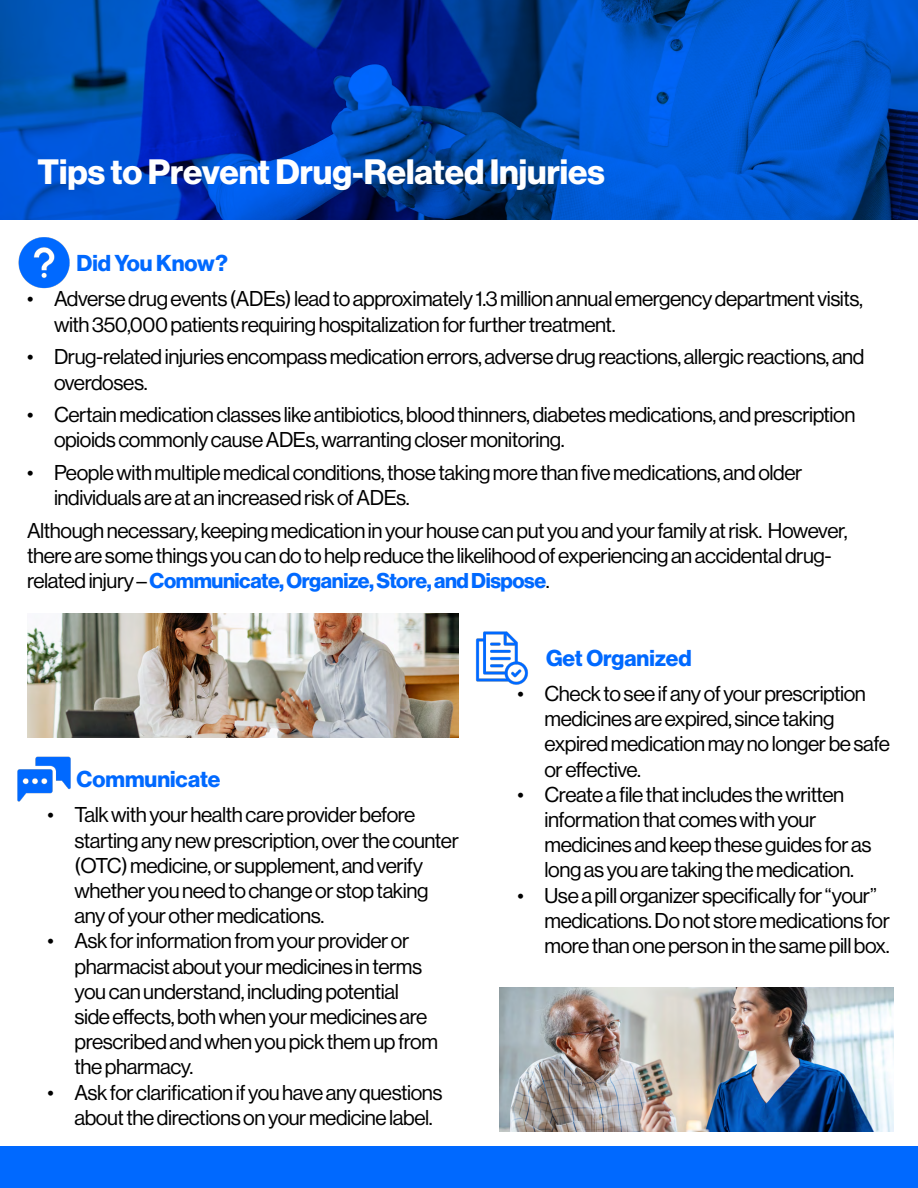
<style>
.page{position:relative;width:918px;height:1188px;background:#fff}
.page>*{position:absolute;margin:0;border:0;box-sizing:border-box;transform-origin:0 0}
.t1{font:34.5px "N Haas Grotesk DS Pro 75 Bd";color:#fff}
.t2{font:22.5px "N Haas Grotesk DS Pro 75 Bd";color:#0069ff}
.t3{font:21px/25.2px "N Haas Grotesk DS Pro 55 Rg";letter-spacing:-.02em;color:#000}
.s1{font-family:"N Haas Grotesk DS Pro 75 Bd";color:#0069ff}
</style>
<div class="page">
<div style="left:0;top:1146px;width:918px;height:42px;background:#0069ff"></div>
<svg style="left:0;top:0;width:918px;height:219px;background:#0044b5"></svg>
<img style="left:18px;top:237px;width:52px;height:52px">
<img style="left:17px;top:756px;width:54px;height:46px">
<img style="left:476px;top:631px;width:52px;height:54px">
<img style="left:27px;top:613px;width:432px;height:125px">
<img style="left:500px;top:988px;width:394px;height:144px">
<p class="t1" style="left:38px;top:152px;width:569px">Tips to Prevent Drug-Related Injuries</p>
<p class="t2" style="left:76px;top:250px;width:153px">Did You Know?</p>
<p class="t3" style="left:54px;top:287px;width:811px;text-indent:-27px">• Adverse drug events (ADEs) lead to approximately 1.3 million annual emergency department visits, with 350,000 patients requiring hospitalization for further treatment.</p>
<p class="t3" style="left:54px;top:345px;width:812px;text-indent:-27px">• Drug-related injuries encompass medication errors, adverse drug reactions, allergic reactions, and overdoses.</p>
<p class="t3" style="left:54px;top:402px;width:803px;text-indent:-27px">• Certain medication classes like antibiotics, blood thinners, diabetes medications, and prescription opioids commonly cause ADEs, warranting closer monitoring.</p>
<p class="t3" style="left:27px;top:460px;width:777px">• People with multiple medical conditions, those taking more than fve medications, and older</p>
<p class="t3" style="left:27px;top:482px;width:822px;line-height:32.7px;text-indent:27px">individuals are at an increased risk of ADEs.<br>Although necessary, keeping medication in your house can put you and your family at risk. However,</p>
<p class="t3" style="left:27px;top:543px;width:806px">there are some things you can do to help reduce the likelihood of experiencing an accidental drug&shy;related injury – <span class="s1">Communicate, Organize, Store, and Dispose</span>.</p>
<p class="t2" style="left:76px;top:766px;width:145px">Communicate</p>
<p class="t3" style="left:75px;top:803px;width:386px;text-indent:-27px">• Talk with your health care provider before starting any new prescription, over the counter (OTC) medicine, or supplement, and verify whether you need to change or stop taking any of your other medications.</p>
<p class="t3" style="left:75px;top:929px;width:365px;text-indent:-27px">• Ask for information from your provider or pharmacist about your medicines in terms you can understand, including potential side efects, both when your medicines are prescribed and when you pick them up from the pharmacy.</p>
<p class="t3" style="left:75px;top:1080px;width:370px;text-indent:-27px">• Ask for clarifcation if you have any questions about the directions on your medicine label.</p>
<p class="t3" style="left:518px;top:681px;width:8px">•</p>
<p class="t3" style="left:518px;top:782px;width:8px">•</p>
<p class="t2" style="left:546px;top:645px;width:147px">Get Organized</p>
<p class="t3" style="left:545px;top:681px;width:347px">Check to see if any of your prescription medicines are expired, since taking expired medication may no longer be safe or efective.<br>Create a fle that includes the written</p>
<p class="t3" style="left:545px;top:807px;width:328px">information that comes with your medicines and keep these guides for as long as you are taking the medication.</p>
<p class="t3" style="left:545px;top:883px;width:347px;text-indent:-27px">• Use a pill organizer specifcally for “your” medications. Do not store medications for more than one person in the same pill box.</p>
</div>
